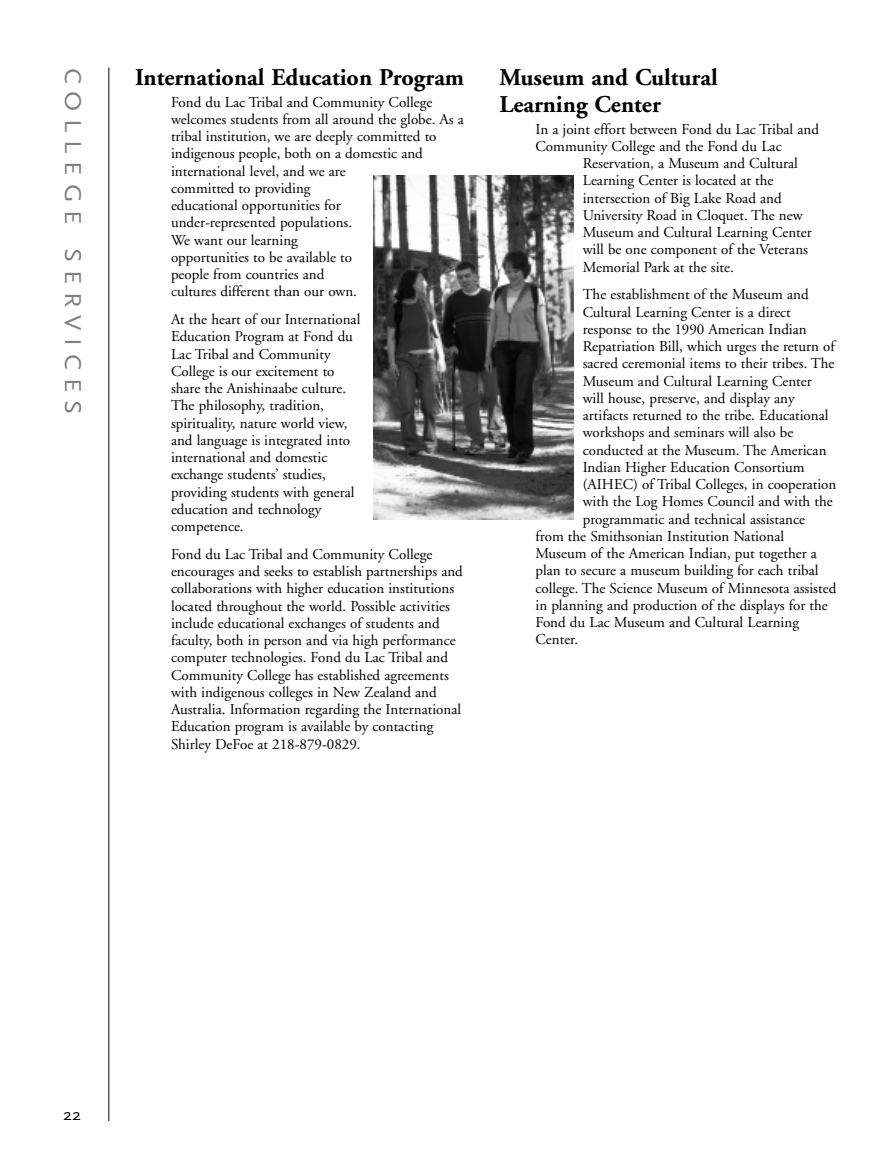
<style>
.page{position:relative;width:891px;height:1161px;background:#fff}
.page>*{position:absolute;margin:0;border:0;box-sizing:border-box;transform-origin:0 0}
.t1{font:700 24px/27px "Adobe Garamond";color:#000}
.t2{font:24px "Scala Sans";letter-spacing:.3em;color:#808080;scale:1.1 1}
.t3{font:16.5px "Scala Sans";color:#000;scale:1.1 1}
.t4{font:15px/17.2px "Adobe Garamond";color:#000}
</style>
<div class="page">
<hr style="left:108px;top:68px;width:1px;height:1053px;background:#000">
<img style="left:373px;top:176px;width:201px;height:344px">
<h1 class="t2" style="left:83px;top:68px;width:317px;rotate:90deg">COLLEGE SERVICES</h1>
<h1 class="t1" style="left:135px;top:66px;width:331px">International Education Program</h1>
<p class="t4" style="left:171px;top:94px;width:295px">Fond du Lac Tribal and Community College welcomes students from all around the globe. As a tribal institution, we are deeply committed to indigenous people, both on a domestic and international level, and we are<br>committed to providing<br>educational opportunities for<br>under-represented populations.<br>We want our learning<br>opportunities to be available to<br>people from countries and<br>cultures different than our own.</p>
<p class="t4" style="left:171px;top:312px;width:191px">At the heart of our International<br>Education Program at Fond du<br>Lac Tribal and Community<br>College is our excitement to share the Anishinaabe culture.<br>The philosophy, tradition, spirituality, nature world view, and language is integrated into international and domestic exchange students’ studies, providing students with general education and technology competence.</p>
<p class="t4" style="left:171px;top:547px;width:293px">Fond du Lac Tribal and Community College encourages and seeks to establish partnerships and collaborations with higher education institutions located throughout the world. Possible activities include educational exchanges of students and faculty, both in person and via high performance computer technologies. Fond du Lac Tribal and Community College has established agreements with indigenous colleges in New Zealand and Australia. Information regarding the International Education program is available by contacting Shirley DeFoe at 218-879-0829.</p>
<h1 class="t1" style="left:500px;top:66px;width:220px">Museum and Cultural<br>Learning Center</h1>
<p class="t4" style="left:536px;top:121px;width:285px">In a joint effort between Fond du Lac Tribal and<br>Community College and the Fond du Lac</p>
<p class="t4" style="left:583px;top:156px;width:231px">Reservation, a Museum and Cultural Learning Center is located at the intersection of Big Lake Road and University Road in Cloquet. The new Museum and Cultural Learning Center will be one component of the Veterans Memorial Park at the site.</p>
<p class="t4" style="left:583px;top:287px;width:228px">The establishment of the Museum and</p>
<p class="t4" style="left:583px;top:304px;width:210px">Cultural Learning Center is a direct</p>
<p class="t4" style="left:583px;top:322px;width:226px">response to the 1990 American Indian</p>
<p class="t4" style="left:583px;top:339px;width:254px">Repatriation Bill, which urges the return of</p>
<p class="t4" style="left:583px;top:356px;width:253px">sacred ceremonial items to their tribes. The</p>
<p class="t4" style="left:583px;top:373px;width:231px">Museum and Cultural Learning Center</p>
<p class="t4" style="left:583px;top:391px;width:213px">will house, preserve, and display any</p>
<p class="t4" style="left:583px;top:408px;width:247px">artifacts returned to the tribe. Educational</p>
<p class="t4" style="left:583px;top:425px;width:212px">workshops and seminars will also be</p>
<p class="t4" style="left:583px;top:442px;width:245px">conducted at the Museum. The American</p>
<p class="t4" style="left:583px;top:460px;width:224px">Indian Higher Education Consortium</p>
<p class="t4" style="left:583px;top:477px;width:255px">(AIHEC) of Tribal Colleges, in cooperation</p>
<p class="t4" style="left:583px;top:494px;width:251px">with the Log Homes Council and with the</p>
<p class="t4" style="left:583px;top:511px;width:224px">programmatic and technical assistance</p>
<p class="t4" style="left:536px;top:529px;width:250px">from the Smithsonian Institution National</p>
<p class="t4" style="left:536px;top:546px;width:283px">Museum of the American Indian, put together a</p>
<p class="t4" style="left:536px;top:563px;width:285px">plan to secure a museum building for each tribal</p>
<p class="t4" style="left:536px;top:580px;width:302px">college. The Science Museum of Minnesota assisted</p>
<p class="t4" style="left:536px;top:598px;width:294px">in planning and production of the displays for the</p>
<p class="t4" style="left:536px;top:615px;width:265px">Fond du Lac Museum and Cultural Learning</p>
<p class="t4" style="left:536px;top:632px;width:44px">Center.</p>
<p class="t3" style="left:63px;top:1108px;width:18px">22</p>
</div>
